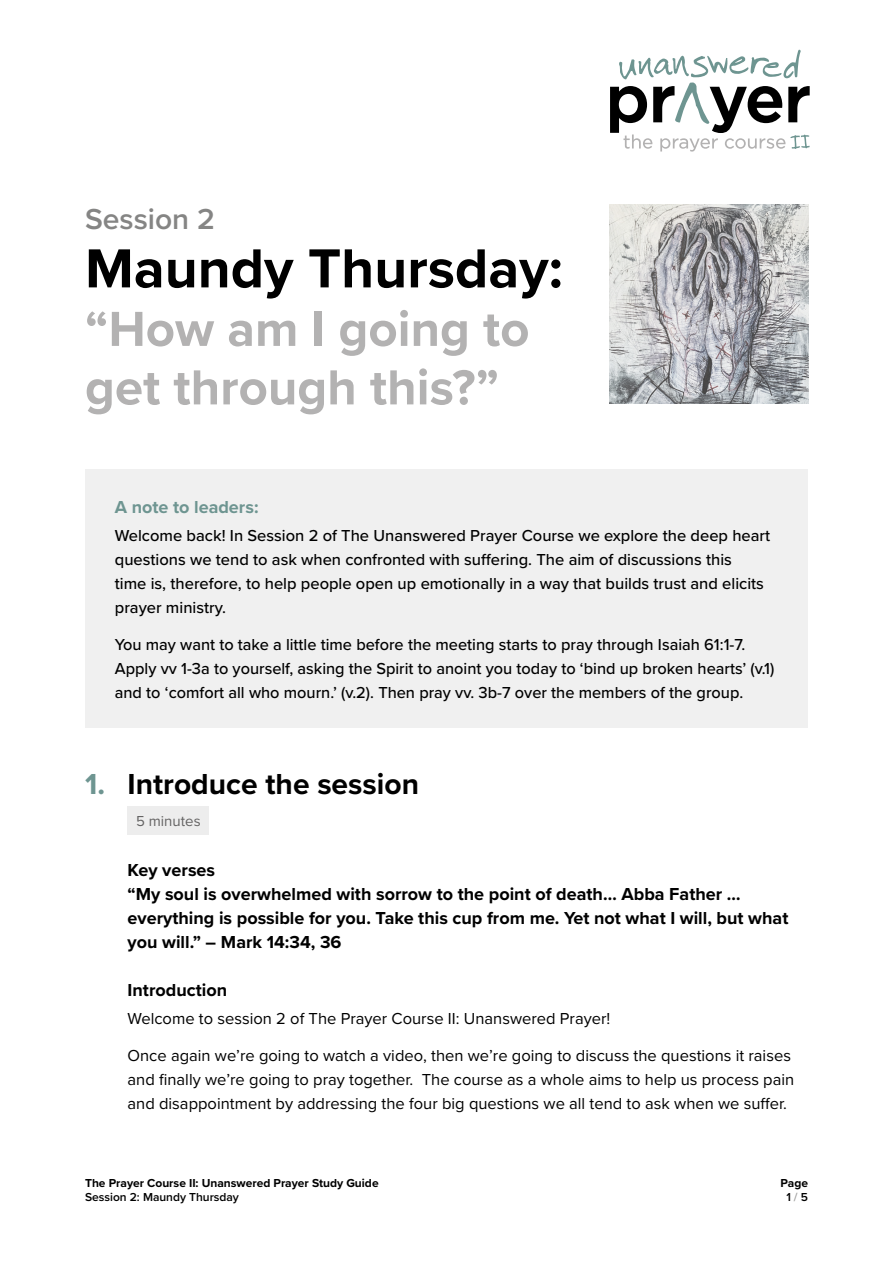
<style>
.page{position:relative;width:893px;height:1263px;background:#fff}
.page>*{position:absolute;margin:0;border:0;box-sizing:border-box;transform-origin:0 0}
.t1{font:700 57px "Proxima Nova";color:#000}
.t2{font:700 51px/58.5px "Proxima Nova";color:#b3b2b2}
.t3{font:700 30px "Proxima Nova";color:#000}
.t4{font:600 30px "Proxima Nova";color:#858584}
.t5{font:700 18px/24px "Proxima Nova";color:#000}
.t6{font:700 18px "Proxima Nova";color:#6e9591}
.t7{font:500 16.5px/24px "Proxima Nova";color:#000}
.t8{font:16.5px/24px "Proxima Nova";color:#000}
.t9{font:15px "Proxima Nova";color:#646363}
.t10{font:700 12px/14.4px "Proxima Nova";color:#000;text-align:center}
.t11{font:600 12px "Proxima Nova";color:#000}
.s1{color:#6e9591}
.s2{font-weight:600}
.s3{font-weight:600;color:#9d9d9c}
</style>
<div class="page">
<div style="left:128px;top:806px;width:81px;height:29px;background:#ededed"></div>
<svg style="left:610px;top:50px;width:200px;height:102px"></svg>
<img style="left:609px;top:205px;width:199px;height:199px">
<div style="left:85px;top:469px;width:723px;height:259px;background:#f0f0f0"></div>
<h3 class="t4" style="left:85px;top:196px;width:131px">Session 2</h3>
<h1 class="t1" style="left:85px;top:226px;width:479px">Maundy Thursday:</h1>
<h2 class="t2" style="left:85px;top:298px;width:446px">“How am I going to get through this?”</h2>
<p class="t6" style="left:115px;top:493px;width:145px">A note to leaders:</p>
<p class="t7" style="left:115px;top:523px;width:657px">Welcome back! In Session 2 of The Unanswered Prayer Course we explore the deep heart questions we tend to ask when confronted with suffering. The aim of discussions this<br>time is, therefore, to help people open up emotionally in a way that builds trust and elicits prayer ministry.</p>
<p class="t7" style="left:115px;top:632px;width:661px">You may want to take a little time before the meeting starts to pray through Isaiah 61:1-7.<br>Apply vv 1-3a to yourself, asking the Spirit to anoint you today to ‘bind up broken hearts’ (v.1) and to ‘comfort all who mourn.’ (v.2). Then pray vv. 3b-7 over the members of the group.</p>
<h3 class="t3" style="left:85px;top:762px;width:335px"><span class="s1">1.</span> Introduce the session</h3>
<p class="t9" style="left:136px;top:810px;width:66px">5 minutes</p>
<p class="t5" style="left:128px;top:857px;width:662px">Key verses<br>“My soul is overwhelmed with sorrow to the point of death… Abba Father … everything is possible for you. Take this cup from me. Yet not what I will, but what you will.” – Mark 14:34, 36</p>
<p class="t5" style="left:128px;top:977px;width:101px">Introduction</p>
<p class="t8" style="left:128px;top:1006px;width:484px">Welcome to session 2 of The Prayer Course II: Unanswered Prayer!</p>
<p class="t8" style="left:128px;top:1042px;width:668px">Once again we’re going to watch a video, then we’re going to discuss the questions it raises and finally we’re going to pray together. The course as a whole aims to help us process pain and disappointment by addressing the four big questions we all tend to ask when we suffer.</p>
<p class="t10" style="left:85px;top:1175px;width:295px">The Prayer Course II: Unanswered Prayer Study Guide</p>
<p class="t11" style="left:85px;top:1188px;width:155px">Session 2: Maundy Thursday</p>
<p class="t10" style="left:781px;top:1175px;width:29px">Page<br><span class="s2">1</span> <span class="s3">/</span> <span class="s2">5</span></p>
</div>
